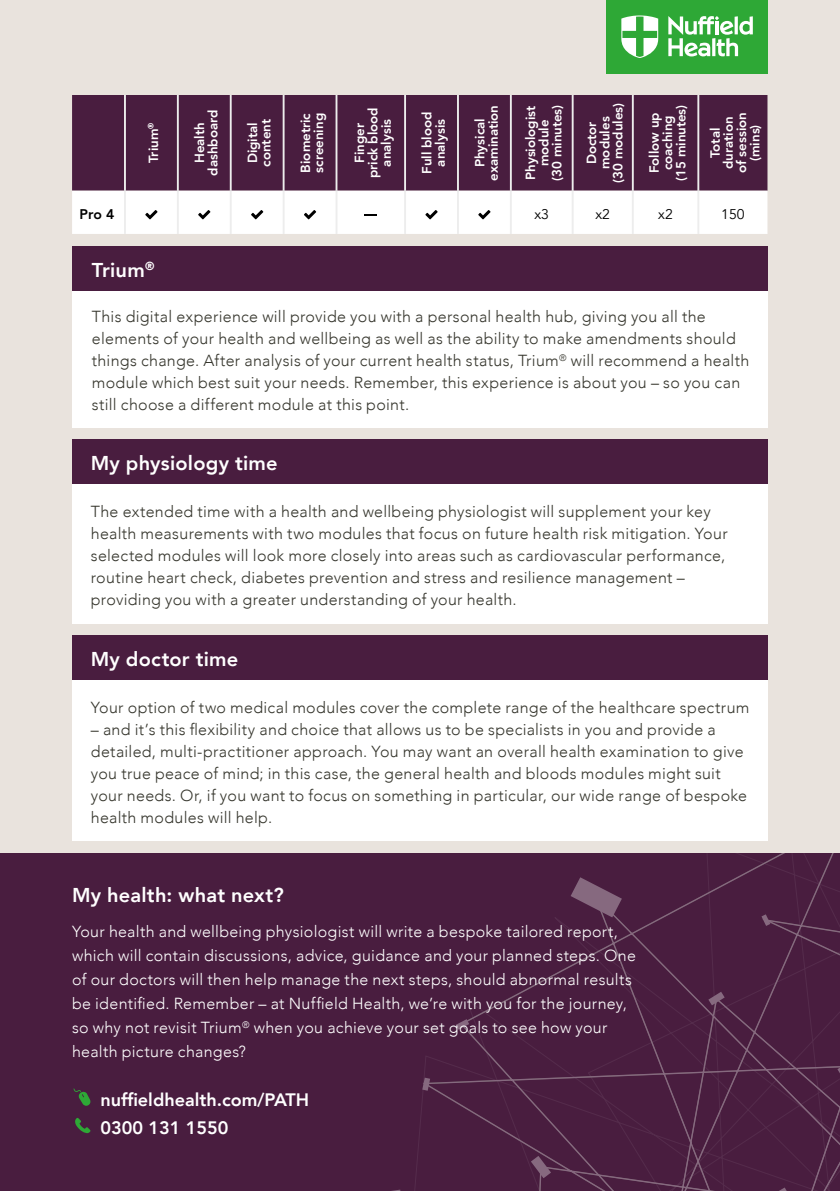
<style>
.page{position:relative;width:840px;height:1191px;background:#fff}
.page>*{position:absolute;margin:0;border:0;box-sizing:border-box;transform-origin:0 0}
.t1{font:800 20px "Avenir";letter-spacing:.01em;color:#fff}
.t2{font:800 18px/28px "Avenir";color:#fff}
.t3{font:300 16px/22px "Avenir";letter-spacing:.02em;color:#36362d}
.t4{font:300 16px/24px "Avenir";letter-spacing:.02em;color:#fff}
.t5{font:14px "Avenir";color:#000}
.t6{font:800 14px "Avenir";color:#000}
.t7{font:800 13.2px/13.2px "Avenir";color:#fff;text-align:center}
</style>
<div class="page">
<div style="left:0;top:0;width:839px;height:1191px;background:#e9e3dd"></div>
<div style="left:0;top:853px;width:839px;height:338px;background:#491d3f"></div>
<svg style="left:414px;top:853px;width:425px;height:338px"></svg>
<svg style="left:530px;top:1155px;width:20px;height:23px"></svg>
<svg style="left:422px;top:1077px;width:8px;height:13px"></svg>
<svg style="left:455px;top:1019px;width:14px;height:10px"></svg>
<svg style="left:570px;top:877px;width:51px;height:40px"></svg>
<svg style="left:708px;top:991px;width:16px;height:14px"></svg>
<svg style="left:836px;top:1057px;width:3px;height:24px"></svg>
<svg style="left:761px;top:914px;width:9px;height:12px"></svg>
<svg style="left:759px;top:1187px;width:31px;height:4px"></svg>
<svg style="left:73px;top:1088px;width:18px;height:17px"></svg>
<svg style="left:75px;top:1118px;width:15px;height:15px"></svg>
<div style="left:606px;top:1px;width:161px;height:72px;background:#2ea836"></div>
<svg style="left:668px;top:16px;width:84px;height:40px"></svg>
<svg style="left:621px;top:15px;width:36px;height:43px"></svg>
<div style="left:72px;top:247px;width:695px;height:181px;background:#fff"></div>
<div style="left:72px;top:440px;width:695px;height:184px;background:#fff"></div>
<div style="left:72px;top:635px;width:695px;height:205px;background:#fff"></div>
<div style="left:72px;top:247px;width:695px;height:44px;background:#491d3f"></div>
<div style="left:72px;top:440px;width:695px;height:44px;background:#491d3f"></div>
<div style="left:72px;top:635px;width:695px;height:44px;background:#491d3f"></div>
<div style="left:72px;top:95px;width:695px;height:96px;background:#491d3f"></div>
<hr style="left:697px;top:95px;width:2px;height:96px;background:#ededed">
<hr style="left:124px;top:95px;width:2px;height:96px;background:#ededed">
<hr style="left:177px;top:95px;width:2px;height:96px;background:#ededed">
<hr style="left:230px;top:95px;width:1px;height:96px;background:#ededed">
<hr style="left:282px;top:95px;width:2px;height:96px;background:#ededed">
<hr style="left:335px;top:95px;width:2px;height:96px;background:#ededed">
<hr style="left:404px;top:95px;width:2px;height:96px;background:#ededed">
<hr style="left:457px;top:95px;width:1px;height:96px;background:#ededed">
<hr style="left:509px;top:95px;width:2px;height:96px;background:#ededed">
<hr style="left:571px;top:95px;width:2px;height:96px;background:#ededed">
<hr style="left:631px;top:95px;width:2px;height:96px;background:#ededed">
<div style="left:72px;top:191px;width:695px;height:43px;background:#fff"></div>
<p class="t7" style="left:147px;top:163px;width:42px;rotate:-90deg">Trium<sup>®</sup></p>
<p class="t7" style="left:193px;top:176px;width:67px;rotate:-90deg">Health dashboard</p>
<p class="t7" style="left:246px;top:167px;width:49px;text-align:left;rotate:-90deg">Digital content</p>
<p class="t7" style="left:299px;top:172px;width:61px;text-align:left;rotate:-90deg">Biometric screening</p>
<p class="t7" style="left:353px;top:178px;width:72px;rotate:-90deg">Finger prick blood analysis</p>
<p class="t7" style="left:420px;top:174px;width:64px;rotate:-90deg">Full blood analysis</p>
<p class="t7" style="left:473px;top:181px;width:77px;rotate:-90deg">Physical examination</p>
<p class="t7" style="left:523px;top:181px;width:78px;rotate:-90deg">Physiologist module<br>(30 minutes)</p>
<p class="t7" style="left:584px;top:183px;width:81px;rotate:-90deg">Doctor modules<br>(30 modules)</p>
<p class="t7" style="left:647px;top:181px;width:78px;rotate:-90deg">Follow up coaching (15 minutes)</p>
<p class="t7" style="left:708px;top:173px;width:63px;rotate:-90deg">Total duration of session (mins)</p>
<p class="t6" style="left:80px;top:203px;width:36px">Pro 4</p>
<p class="t5" style="left:534px;top:206px;width:16px">x3</p>
<p class="t5" style="left:595px;top:206px;width:16px">x2</p>
<p class="t5" style="left:658px;top:206px;width:16px">x2</p>
<p class="t5" style="left:720px;top:206px;width:25px">150</p>
<p class="t1" style="left:92px;top:254px;width:64px">Trium<sup>®</sup></p>
<p class="t3" style="left:92px;top:306px;width:658px">This digital experience will provide you with a personal health hub, giving you all the elements of your health and wellbeing as well as the ability to make amendments should things change. After analysis of your current health status, Trium<sup>®</sup> will recommend a health module which best suit your needs. Remember, this experience is about you – so you can still choose a different module at this point.</p>
<p class="t1" style="left:91px;top:447px;width:188px">My physiology time</p>
<p class="t3" style="left:91px;top:500px;width:638px">The extended time with a health and wellbeing physiologist will supplement your key health measurements with two modules that focus on future health risk mitigation. Your selected modules will look more closely into areas such as cardiovascular performance, routine heart check, diabetes prevention and stress and resilience management – providing you with a greater understanding of your health.</p>
<p class="t1" style="left:91px;top:643px;width:149px">My doctor time</p>
<p class="t3" style="left:91px;top:696px;width:659px">Your option of two medical modules cover the complete range of the healthcare spectrum</p>
<p class="t3" style="left:91px;top:718px;width:657px">– and it’s this flexibility and choice that allows us to be specialists in you and provide a detailed, multi-practitioner approach. You may want an overall health examination to give you true peace of mind; in this case, the general health and bloods modules might suit your needs. Or, if you want to focus on something in particular, our wide range of bespoke health modules will help.</p>
<p class="t1" style="left:72px;top:879px;width:213px">My health: what next?</p>
<p class="t4" style="left:72px;top:919px;width:565px">Your health and wellbeing physiologist will write a bespoke tailored report, which will contain discussions, advice, guidance and your planned steps. One of our doctors will then help manage the next steps, should abnormal results be identified. Remember – at Nuffield Health, we’re with you for the journey, so why not revisit Trium<sup>®</sup> when you achieve your set goals to see how your health picture changes?</p>
<p class="t2" style="left:100px;top:1085px;width:210px">nuffieldhealth.com/PATH<br>0300 131 1550</p>
</div>
